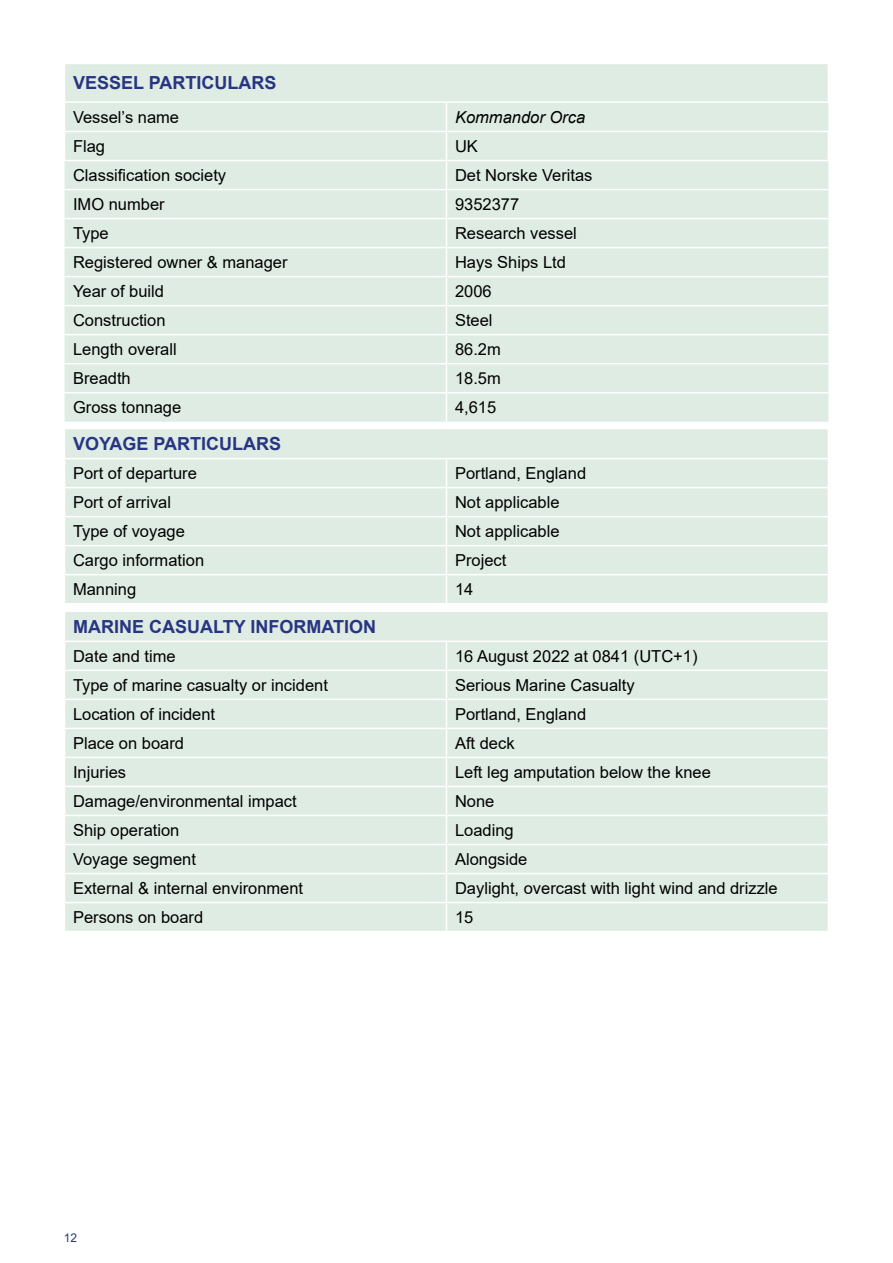
<style>
.page{position:relative;width:893px;height:1263px;background:#fff}
.page>*{position:absolute;margin:0;border:0;box-sizing:border-box;transform-origin:0 0}
._3_5_Table_Heading{font:700 18px "Arial";color:#283583}
._3_5_Table_Text{font:16.5px "Arial";color:#000}
._3_5_Table_Text-2{font:italic 16.5px "Arial";color:#000}
.t1{font:12px "Arial";color:#283583}
</style>
<div class="page">
<div style="left:65px;top:64px;width:763px;height:358px;background:#dfece3"></div>
<hr style="left:65px;top:189px;width:381px;height:1px;background:#fff">
<hr style="left:446px;top:189px;width:382px;height:1px;background:#fff">
<hr style="left:65px;top:218px;width:381px;height:1px;background:#fff">
<hr style="left:446px;top:218px;width:382px;height:1px;background:#fff">
<hr style="left:65px;top:247px;width:381px;height:1px;background:#fff">
<hr style="left:446px;top:247px;width:382px;height:1px;background:#fff">
<hr style="left:65px;top:276px;width:381px;height:1px;background:#fff">
<hr style="left:446px;top:276px;width:382px;height:1px;background:#fff">
<hr style="left:65px;top:305px;width:381px;height:1px;background:#fff">
<hr style="left:446px;top:305px;width:382px;height:1px;background:#fff">
<hr style="left:65px;top:334px;width:381px;height:1px;background:#fff">
<hr style="left:446px;top:334px;width:382px;height:1px;background:#fff">
<hr style="left:65px;top:363px;width:381px;height:1px;background:#fff">
<hr style="left:446px;top:363px;width:382px;height:1px;background:#fff">
<hr style="left:65px;top:392px;width:381px;height:1px;background:#fff">
<hr style="left:446px;top:392px;width:382px;height:1px;background:#fff">
<hr style="left:64px;top:101px;width:382px;height:2px;background:#fff">
<hr style="left:446px;top:101px;width:383px;height:2px;background:#fff">
<hr style="left:64px;top:131px;width:382px;height:1px;background:#fff">
<hr style="left:446px;top:131px;width:383px;height:1px;background:#fff">
<svg style="left:446px;top:103px;width:1px;height:319px"></svg>
<hr style="left:64px;top:160px;width:382px;height:1px;background:#fff">
<hr style="left:446px;top:160px;width:383px;height:1px;background:#fff">
<div style="left:65px;top:429px;width:763px;height:174px;background:#dfece3"></div>
<hr style="left:64px;top:458px;width:382px;height:1px;background:#fff">
<hr style="left:446px;top:458px;width:383px;height:1px;background:#fff">
<hr style="left:64px;top:487px;width:382px;height:1px;background:#fff">
<hr style="left:446px;top:487px;width:383px;height:1px;background:#fff">
<hr style="left:64px;top:516px;width:382px;height:1px;background:#fff">
<hr style="left:446px;top:516px;width:383px;height:1px;background:#fff">
<hr style="left:64px;top:545px;width:382px;height:1px;background:#fff">
<hr style="left:446px;top:545px;width:383px;height:1px;background:#fff">
<hr style="left:64px;top:574px;width:382px;height:1px;background:#fff">
<hr style="left:446px;top:574px;width:383px;height:1px;background:#fff">
<svg style="left:446px;top:459px;width:1px;height:144px"></svg>
<div style="left:65px;top:612px;width:763px;height:319px;background:#dfece3"></div>
<hr style="left:64px;top:641px;width:382px;height:1px;background:#fff">
<hr style="left:446px;top:641px;width:383px;height:1px;background:#fff">
<hr style="left:64px;top:670px;width:382px;height:1px;background:#fff">
<hr style="left:446px;top:670px;width:383px;height:1px;background:#fff">
<hr style="left:64px;top:699px;width:382px;height:1px;background:#fff">
<hr style="left:446px;top:699px;width:383px;height:1px;background:#fff">
<hr style="left:64px;top:728px;width:382px;height:1px;background:#fff">
<hr style="left:446px;top:728px;width:383px;height:1px;background:#fff">
<hr style="left:64px;top:757px;width:382px;height:1px;background:#fff">
<hr style="left:446px;top:757px;width:383px;height:1px;background:#fff">
<hr style="left:64px;top:786px;width:382px;height:1px;background:#fff">
<hr style="left:446px;top:786px;width:383px;height:1px;background:#fff">
<hr style="left:64px;top:815px;width:382px;height:1px;background:#fff">
<hr style="left:446px;top:815px;width:383px;height:1px;background:#fff">
<hr style="left:64px;top:844px;width:382px;height:1px;background:#fff">
<hr style="left:446px;top:844px;width:383px;height:1px;background:#fff">
<hr style="left:64px;top:873px;width:382px;height:1px;background:#fff">
<hr style="left:446px;top:873px;width:383px;height:1px;background:#fff">
<hr style="left:64px;top:902px;width:382px;height:1px;background:#fff">
<hr style="left:446px;top:902px;width:383px;height:1px;background:#fff">
<svg style="left:446px;top:642px;width:1px;height:289px"></svg>
<h2 class="_3_5_Table_Heading" style="left:73px;top:70px;width:205px">VESSEL PARTICULARS</h2>
<p class="_3_5_Table_Text" style="left:73px;top:106px;width:108px">Vessel’s name</p>
<p class="_3_5_Table_Text-2" style="left:455px;top:107px;width:132px">Kommandor Orca</p>
<p class="_3_5_Table_Text" style="left:73px;top:135px;width:34px">Flag</p>
<p class="_3_5_Table_Text" style="left:455px;top:135px;width:24px">UK</p>
<p class="_3_5_Table_Text" style="left:73px;top:164px;width:155px">Classification society</p>
<p class="_3_5_Table_Text" style="left:455px;top:164px;width:139px">Det Norske Veritas</p>
<p class="_3_5_Table_Text" style="left:73px;top:193px;width:93px">IMO number</p>
<p class="_3_5_Table_Text" style="left:455px;top:193px;width:66px">9352377</p>
<p class="_3_5_Table_Text" style="left:73px;top:222px;width:37px">Type</p>
<p class="_3_5_Table_Text" style="left:455px;top:222px;width:123px">Research vessel</p>
<p class="_3_5_Table_Text" style="left:73px;top:251px;width:216px">Registered owner &amp; manager</p>
<p class="_3_5_Table_Text" style="left:455px;top:251px;width:112px">Hays Ships Ltd</p>
<p class="_3_5_Table_Text" style="left:73px;top:280px;width:93px">Year of build</p>
<p class="_3_5_Table_Text" style="left:455px;top:280px;width:38px">2006</p>
<p class="_3_5_Table_Text" style="left:73px;top:309px;width:94px">Construction</p>
<p class="_3_5_Table_Text" style="left:455px;top:309px;width:39px">Steel</p>
<p class="_3_5_Table_Text" style="left:73px;top:338px;width:105px">Length overall</p>
<p class="_3_5_Table_Text" style="left:455px;top:338px;width:47px">86.2m</p>
<p class="_3_5_Table_Text" style="left:73px;top:367px;width:59px">Breadth</p>
<p class="_3_5_Table_Text" style="left:455px;top:367px;width:47px">18.5m</p>
<p class="_3_5_Table_Text" style="left:73px;top:396px;width:110px">Gross tonnage</p>
<p class="_3_5_Table_Text" style="left:455px;top:396px;width:43px">4,615</p>
<h2 class="_3_5_Table_Heading" style="left:73px;top:431px;width:210px">VOYAGE PARTICULARS</h2>
<p class="_3_5_Table_Text" style="left:73px;top:462px;width:125px">Port of departure</p>
<p class="_3_5_Table_Text" style="left:455px;top:462px;width:133px">Portland, England</p>
<p class="_3_5_Table_Text" style="left:73px;top:491px;width:100px">Port of arrival</p>
<p class="_3_5_Table_Text" style="left:455px;top:491px;width:106px">Not applicable</p>
<p class="_3_5_Table_Text" style="left:73px;top:520px;width:113px">Type of voyage</p>
<p class="_3_5_Table_Text" style="left:455px;top:520px;width:106px">Not applicable</p>
<p class="_3_5_Table_Text" style="left:73px;top:549px;width:133px">Cargo information</p>
<p class="_3_5_Table_Text" style="left:455px;top:549px;width:53px">Project</p>
<p class="_3_5_Table_Text" style="left:73px;top:578px;width:65px">Manning</p>
<p class="_3_5_Table_Text" style="left:455px;top:578px;width:20px">14</p>
<h2 class="_3_5_Table_Heading" style="left:73px;top:614px;width:304px">MARINE CASUALTY INFORMATION</h2>
<p class="_3_5_Table_Text" style="left:73px;top:645px;width:104px">Date and time</p>
<p class="_3_5_Table_Text" style="left:455px;top:645px;width:244px">16 August 2022 at 0841 (UTC+1)</p>
<p class="_3_5_Table_Text" style="left:73px;top:674px;width:256px">Type of marine casualty or incident</p>
<p class="_3_5_Table_Text" style="left:455px;top:674px;width:181px">Serious Marine Casualty</p>
<p class="_3_5_Table_Text" style="left:73px;top:703px;width:144px">Location of incident</p>
<p class="_3_5_Table_Text" style="left:455px;top:703px;width:133px">Portland, England</p>
<p class="_3_5_Table_Text" style="left:73px;top:732px;width:112px">Place on board</p>
<p class="_3_5_Table_Text" style="left:455px;top:732px;width:61px">Aft deck</p>
<p class="_3_5_Table_Text" style="left:73px;top:761px;width:55px">Injuries</p>
<p class="_3_5_Table_Text" style="left:455px;top:761px;width:257px">Left leg amputation below the knee</p>
<p class="_3_5_Table_Text" style="left:73px;top:790px;width:225px">Damage/environmental impact</p>
<p class="_3_5_Table_Text" style="left:455px;top:790px;width:41px">None</p>
<p class="_3_5_Table_Text" style="left:73px;top:819px;width:108px">Ship operation</p>
<p class="_3_5_Table_Text" style="left:455px;top:819px;width:60px">Loading</p>
<p class="_3_5_Table_Text" style="left:73px;top:848px;width:124px">Voyage segment</p>
<p class="_3_5_Table_Text" style="left:455px;top:848px;width:74px">Alongside</p>
<p class="_3_5_Table_Text" style="left:73px;top:877px;width:232px">External &amp; internal environment</p>
<p class="_3_5_Table_Text" style="left:455px;top:877px;width:324px">Daylight, overcast with light wind and drizzle</p>
<p class="_3_5_Table_Text" style="left:73px;top:906px;width:132px">Persons on board</p>
<p class="_3_5_Table_Text" style="left:455px;top:906px;width:20px">15</p>
<p class="t1" style="left:64px;top:1229px;width:15px">12</p>
</div>
